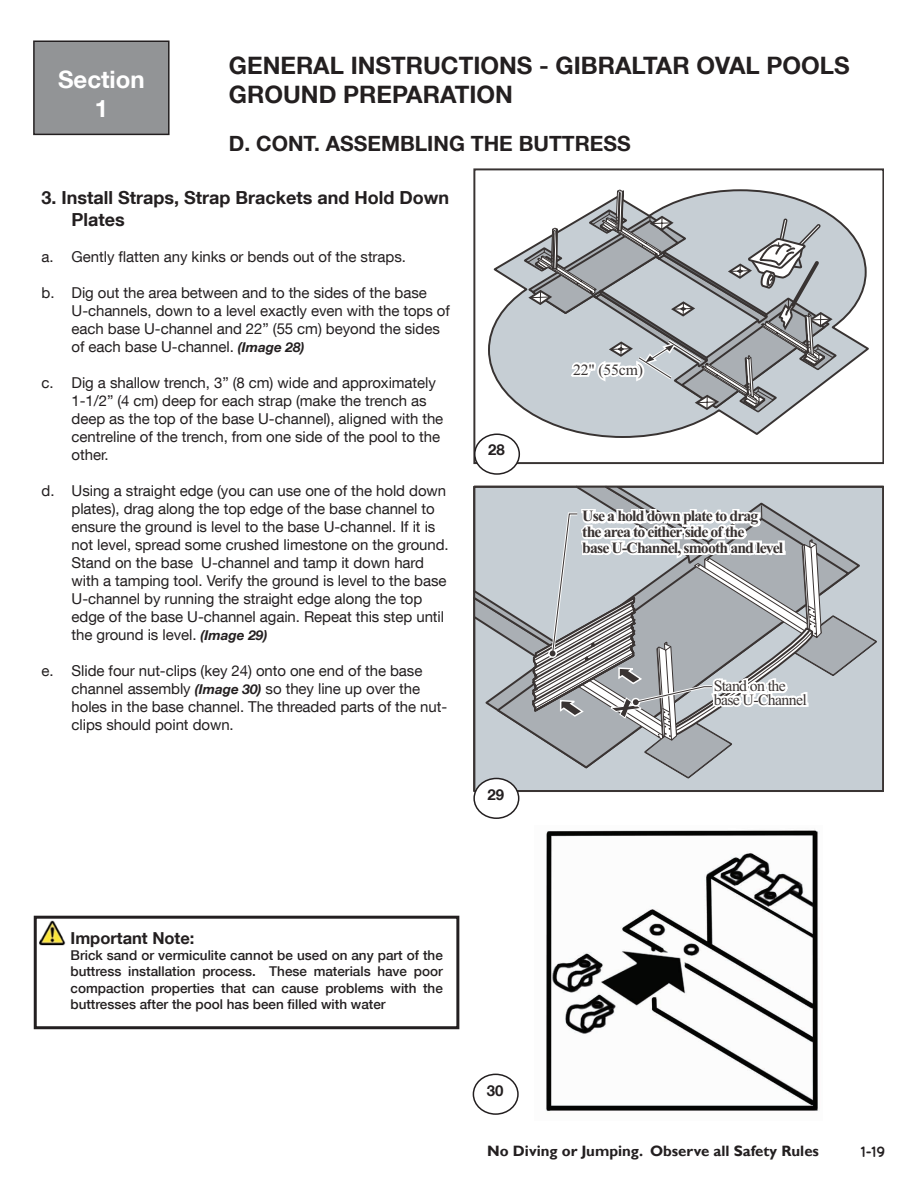
<style>
.page{position:relative;width:918px;height:1188px;background:#fff}
.page>*{position:absolute;margin:0;border:0;box-sizing:border-box;transform-origin:0 0}
.Title_Header{font:700 24px "Helvetica Neue LT Com";color:#231f20}
.Section_Header{font:700 24px "Helvetica Neue LT Com";color:#fff}
.Sub_Title_Header{font:700 21px "Helvetica Neue LT Com";color:#231f20}
.Main_Paragraph_with{font:700 18px/21.6px "Helvetica Neue LT Com";color:#231f20}
.Attention_dashed_box{font:700 16.5px "Helvetica Neue LT Com";color:#231f20}
.t1{font:700 15.75px/15.6px "Times New Roman";letter-spacing:-.055em;color:#3a3433}
.t2{font:15.75px/13.8px "Times New Roman";letter-spacing:-.04em;color:#3a3433}
.t3{font:15.75px "Times New Roman";letter-spacing:-.015em;color:#383332}
.Main_Paragraph_with-2{font:15px/18px "Helvetica Neue LT Com";letter-spacing:-.005em;color:#231f20}
.t4{font:700 15px "Gill Sans";color:#231f20}
.Numbers_in_circle_ce{font:700 15px "Helvetica Neue LT Com";color:#231f20}
.t5{font:700 15px "Quicksand";color:#231f20}
.Attention_dashed_box-2{font:500 13.5px/16.2px "Helvetica Neue LT Com";color:#231f20;text-align:justify}
.s1{font-weight:700;font-style:italic;font-size:13.5px}
.s2{color:#fff}
</style>
<div class="page">
<div style="left:34px;top:916px;width:425px;height:113px;border:3px solid #231f20"></div>
<img style="left:35px;top:916px;width:35px;height:34px">
<div style="left:34px;top:41px;width:135px;height:93px;background:#929496"></div>
<div style="left:33px;top:40px;width:137px;height:95px;border:2px solid #231f20"></div>
<svg style="left:488px;top:220px;width:381px;height:219px"></svg>
<div style="left:473px;top:168px;width:411px;height:296px;border:2px solid #383332"></div>
<svg style="left:522px;top:189px;width:317px;height:225px;background:#b7bcc0"></svg>
<div style="left:475px;top:434px;width:44px;height:40px;background:#fff;border-radius:50%"></div>
<div style="left:474px;top:433px;width:46px;height:42px;border:2px solid #231f20;border-radius:50%"></div>
<div style="left:474px;top:487px;width:409px;height:304px;background:#c6ced4"></div>
<svg style="left:473px;top:486px;width:407px;height:294px"></svg>
<div style="left:474px;top:778px;width:45px;height:40px;background:#fff;border-radius:50%"></div>
<div style="left:473px;top:778px;width:46px;height:41px;border:2px solid #231f20;border-radius:50%"></div>
<img style="left:546px;top:829px;width:273px;height:282px">
<div style="left:473px;top:1074px;width:46px;height:41px;border:2px solid #231f20;border-radius:50%"></div>
<p class="Section_Header" style="left:58px;top:64px;width:88px">Section</p>
<p class="Section_Header" style="left:95px;top:93px;width:15px">1</p>
<p class="Title_Header" style="left:229px;top:50px;width:622px">GENERAL INSTRUCTIONS - GIBRALTAR OVAL POOLS</p>
<p class="Title_Header" style="left:229px;top:79px;width:285px">GROUND PREPARATION</p>
<p class="Sub_Title_Header" style="left:229px;top:130px;width:403px">D. CONT. ASSEMBLING THE BUTTRESS</p>
<p class="Main_Paragraph_with" style="left:72px;top:186px;width:379px;text-indent:-30px">3. Install Straps, Strap Brackets and Hold Down<br>Plates</p>
<p class="Main_Paragraph_with-2" style="left:42px;top:247px;width:366px">a. Gently flatten any kinks or bends out of the straps.</p>
<p class="Main_Paragraph_with-2" style="left:72px;top:283px;width:380px;text-indent:-30px">b. Dig out the area between and to the sides of the base U‑channels, down to a level exactly even with the tops of each base U-channel and 22” (55 cm) beyond the sides of each base U-channel. <span class="s1">(Image 28)</span></p>
<p class="Main_Paragraph_with-2" style="left:72px;top:373px;width:373px;text-indent:-30px">c. Dig a shallow trench, 3” (8 cm) wide and approximately 1-1/2” (4 cm) deep for each strap (make the trench as deep as the top of the base U-channel), aligned with the centreline of the trench, from one side of the pool to the other.</p>
<p class="Main_Paragraph_with-2" style="left:72px;top:481px;width:379px;text-indent:-30px">d. Using a straight edge (you can use one of the hold down plates), drag along the top edge of the base channel to ensure the ground is level to the base U‑channel. If it is not level, spread some crushed limestone on the ground.<br>Stand on the base U-channel and tamp it down hard with a tamping tool. Verify the ground is level to the base U-channel by running the straight edge along the top edge of the base U-channel again. Repeat this step until the ground is level. <span class="s1">(Image 29)</span></p>
<p class="Main_Paragraph_with-2" style="left:72px;top:661px;width:377px;text-indent:-30px">e. Slide four nut-clips (key 24) onto one end of the base channel assembly <span class="s1">(Image 30)</span> so they line up over the holes in the base channel. The threaded parts of the nut&shy;clips should point down.</p>
<p class="Numbers_in_circle_ce" style="left:488px;top:441px;width:18px">28</p>
<p class="Numbers_in_circle_ce" style="left:488px;top:785px;width:18px">29</p>
<p class="t3" style="left:573px;top:359px;width:71px">22 " (55cm)</p>
<p class="t1" style="left:582px;top:508px;width:203px"><span class="s2">Use a hold down plate to drag<br></span>the area to either side of the<br>base U-Channel, smooth and level</p>
<p class="t2" style="left:714px;top:679px;width:95px">Stand on the base U-Channel</p>
<p class="Attention_dashed_box" style="left:70px;top:928px;width:126px">Important Note:</p>
<p class="Attention_dashed_box-2" style="left:70px;top:947px;width:374px">Brick sand or vermiculite cannot be used on any part of the buttress installation process. These materials have poor compaction properties that can cause problems with the buttresses after the pool has been filled with water</p>
<p class="Numbers_in_circle_ce" style="left:487px;top:1081px;width:18px">30</p>
<p class="t4" style="left:487px;top:1142px;width:333px">No Diving or Jumping. Observe all Safety Rules</p>
<p class="t5" style="left:860px;top:1143px;width:27px">1-19</p>
</div>
